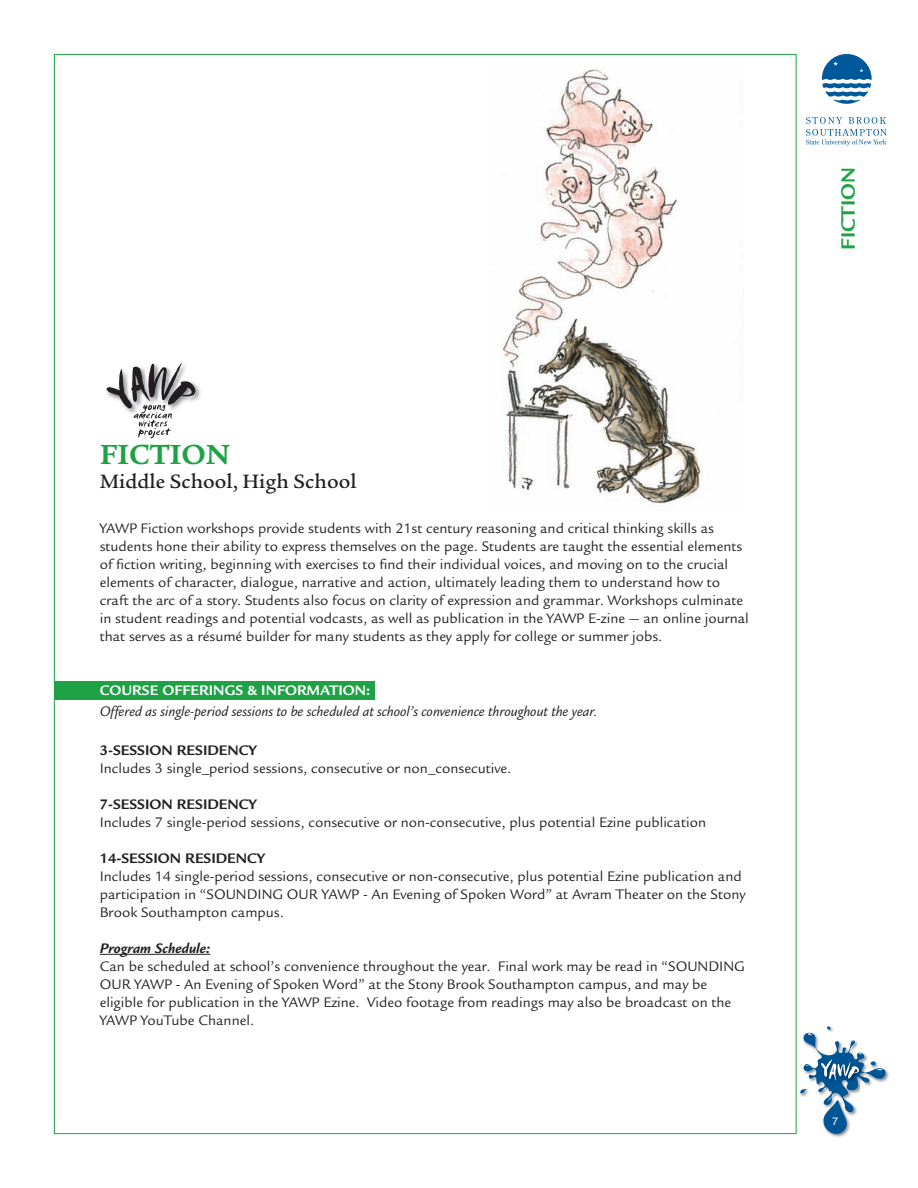
<style>
.page{position:relative;width:918px;height:1188px;background:#fff}
.page>*{position:absolute;margin:0;border:0;box-sizing:border-box;transform-origin:0 0}
.t1{font:700 30px "Legacy Serif Std";color:#1fa245}
.t2{font:500 21px "Legacy Serif Std";color:#231f20}
.t3{font:700 21px "Legacy Sans Std";color:#1fa245}
.t4{font:15px/18px "Legacy Sans Std";color:#231f20}
.t5{font:italic 15px "Legacy Sans Std";color:#231f20}
.t6{font:700 15px "Legacy Sans Std";color:#231f20}
.t7{font:700 15px "Legacy Sans Std";color:#fff}
.t8{font:italic 700 15px "Legacy Sans Std";color:#231f20}
.t9{font:10.8px "Helvetica";color:#fff}
</style>
<div class="page">
<div style="left:54px;top:681px;width:321px;height:19px;background:#1fa245"></div>
<hr style="left:100px;top:954px;width:110px;height:1px;background:#231f20">
<svg style="left:822px;top:54px;width:50px;height:50px"></svg>
<svg style="left:806px;top:117px;width:81px;height:29px"></svg>
<img style="left:887px;top:1071px;width:2px;height:9px">
<svg style="left:800px;top:1026px;width:87px;height:111px"></svg>
<img style="left:501px;top:69px;width:202px;height:435px">
<img style="left:195px;top:384px;width:6px;height:17px">
<svg style="left:107px;top:363px;width:88px;height:75px"></svg>
<h1 class="t1" style="left:100px;top:443px;width:132px">FICTION</h1>
<h2 class="t2" style="left:100px;top:473px;width:258px">Middle School, High School</h2>
<p class="t4" style="left:100px;top:521px;width:651px">YAWP Fiction workshops provide students with 21st century reasoning and critical thinking skills as students hone their ability to express themselves on the page. Students are taught the essential elements of fiction writing, beginning with exercises to find their individual voices, and moving on to the crucial elements of character, dialogue, narrative and action, ultimately leading them to understand how to craft the arc of a story. Students also focus on clarity of expression and grammar. Workshops culminate in student readings and potential vodcasts, as well as publication in the YAWP E-zine — an online journal that serves as a résumé builder for many students as they apply for college or summer jobs.</p>
<p class="t7" style="left:100px;top:684px;width:272px">COURSE OFFERINGS &amp; INFORMATION:</p>
<p class="t5" style="left:100px;top:705px;width:499px">Offered as single-period sessions to be scheduled at school’s convenience throughout the year.</p>
<p class="t6" style="left:100px;top:744px;width:159px">3-SESSION RESIDENCY</p>
<p class="t4" style="left:100px;top:761px;width:413px">Includes 3 single_period sessions, consecutive or non_consecutive.</p>
<p class="t6" style="left:100px;top:798px;width:159px">7-SESSION RESIDENCY</p>
<p class="t4" style="left:100px;top:815px;width:608px">Includes 7 single-period sessions, consecutive or non-consecutive, plus potential Ezine publication</p>
<p class="t6" style="left:100px;top:852px;width:167px">14-SESSION RESIDENCY</p>
<p class="t4" style="left:100px;top:869px;width:647px">Includes 14 single-period sessions, consecutive or non-consecutive, plus potential Ezine publication and participation in “SOUNDING OUR YAWP - An Evening of Spoken Word” at Avram Theater on the Stony<br>Brook Southampton campus.</p>
<p class="t8" style="left:100px;top:942px;width:112px">Program Schedule:</p>
<p class="t4" style="left:100px;top:959px;width:647px">Can be scheduled at school’s convenience throughout the year. Final work may be read in “SOUNDING OUR YAWP - An Evening of Spoken Word” at the Stony Brook Southampton campus, and may be eligible for publication in the YAWP Ezine. Video footage from readings may also be broadcast on the YAWP YouTube Channel.</p>
<h2 class="t3" style="left:840px;top:250px;width:84px;rotate:-90deg">FICTION</h2>
<p class="t9" style="left:832px;top:1116px;width:8px">7</p>
</div>
